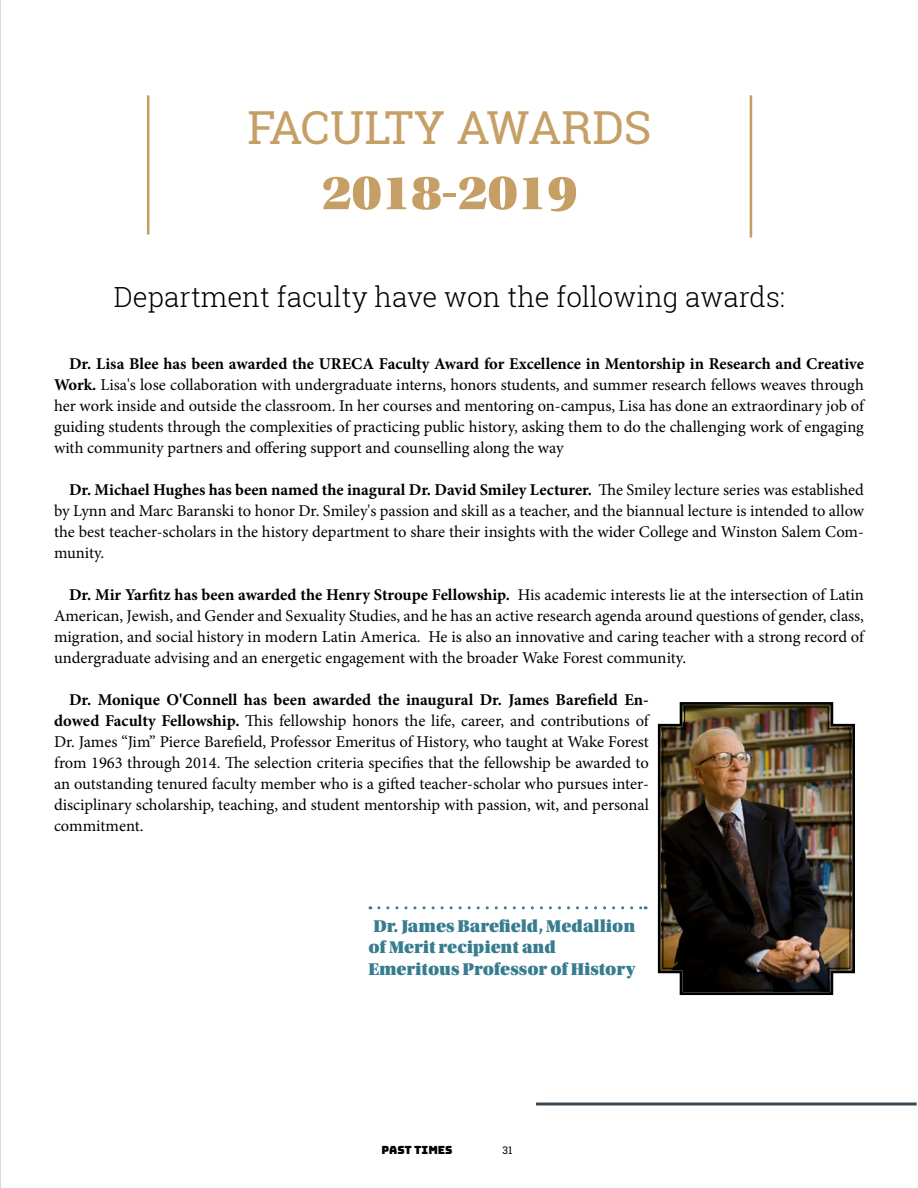
<style>
.page{position:relative;width:918px;height:1188px;background:#fff}
.page>*{position:absolute;margin:0;border:0;box-sizing:border-box;transform-origin:0 0}
.Special_Headline{font:51px "Utopia Std Black Headline";color:#c59f65}
.Special_Headline-2{font:45.6px "Roboto Slab";color:#c59f65}
.Headline_Text_-_Alig{font:300 27.75px "Roboto Slab";color:#000}
.Pull_Quote_-_Under_D{font:18px/21.6px "Utopia Std Black Headline";color:#377c8f}
.News_Brief_Title{font:16.5px/21px "Minion Pro";color:#000;text-align:justify}
.t1{font:11.25px "Bungee";color:#000}
.t2{font:10.5px "Roboto Slab";color:#000}
.s1{font-weight:700}
</style>
<div class="page">
<hr style="left:147px;top:95px;width:3px;height:140px;background:#c59f65">
<hr style="left:750px;top:95px;width:2px;height:143px;background:#c59f65">
<svg style="left:657px;top:702px;width:198px;height:293px"></svg>
<img style="left:662px;top:706px;width:189px;height:285px">
<svg style="left:379px;top:906px;width:267px;height:3px"></svg>
<svg style="left:536px;top:1102px;width:381px;height:4px"></svg>
<p class="Special_Headline-2" style="left:248px;top:96px;width:406px">FACULTY AWARDS</p>
<p class="Special_Headline" style="left:322px;top:166px;width:257px">2018-2019</p>
<p class="Headline_Text_-_Alig" style="left:114px;top:278px;width:673px">Department faculty have won the following awards:</p>
<p class="News_Brief_Title" style="left:54px;top:353px;width:812px;text-indent:15px"><span class="s1">Dr. Lisa Blee has been awarded the URECA Faculty Award for Excellence in Mentorship in Research and Creative Work.</span> Lisa's lose collaboration with undergraduate interns, honors students, and summer research fellows weaves through her work inside and outside the classroom. In her courses and mentoring on-campus, Lisa has done an extraordinary job of guiding students through the complexities of practicing public history, asking them to do the challenging work of engaging with community partners and offering support and counselling along the way</p>
<p class="News_Brief_Title" style="left:54px;top:479px;width:812px;text-indent:15px"><span class="s1">Dr. Michael Hughes has been named the inagural Dr. David Smiley Lecturer.</span> The Smiley lecture series was established by Lynn and Marc Baranski to honor Dr. Smiley's passion and skill as a teacher, and the biannual lecture is intended to allow the best teacher-scholars in the history department to share their insights with the wider College and Winston Salem Com&shy;munity.</p>
<p class="News_Brief_Title" style="left:54px;top:584px;width:812px;text-indent:15px"><span class="s1">Dr. Mir Yarfitz has been awarded the Henry Stroupe Fellowship.</span> His academic interests lie at the intersection of Latin American, Jewish, and Gender and Sexuality Studies, and he has an active research agenda around questions of gender, class, migration, and social history in modern Latin America. He is also an innovative and caring teacher with a strong record of undergraduate advising and an energetic engagement with the broader Wake Forest community.</p>
<p class="News_Brief_Title" style="left:54px;top:689px;width:596px;text-indent:15px"><span class="s1">Dr. Monique O'Connell has been awarded the inaugural Dr. James Barefield En&shy;dowed Faculty Fellowship.</span> This fellowship honors the life, career, and contributions of Dr. James “Jim” Pierce Barefield, Professor Emeritus of History, who taught at Wake Forest from 1963 through 2014. The selection criteria specifies that the fellowship be awarded to an outstanding tenured faculty member who is a gifted teacher-scholar who pursues inter&shy;disciplinary scholarship, teaching, and student mentorship with passion, wit, and personal commitment.</p>
<p class="Pull_Quote_-_Under_D" style="left:368px;top:916px;width:268px">Dr. James Barefield, Medallion of Merit recipient and<br>Emeritous Professor of History</p>
<p class="t1" style="left:382px;top:1144px;width:73px">PAST TIMES</p>
<p class="t2" style="left:503px;top:1143px;width:11px">31</p>
</div>
